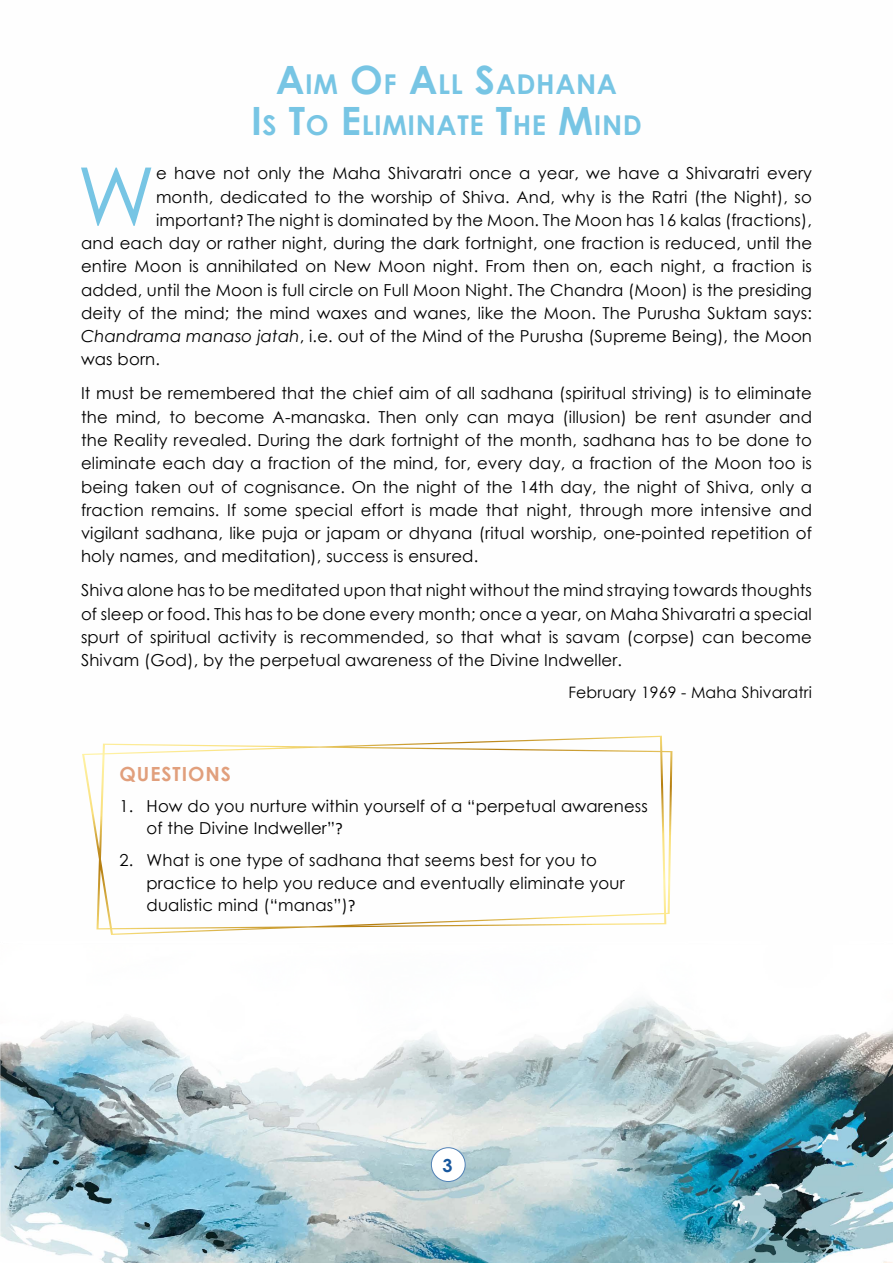
<style>
.page{position:relative;width:893px;height:1263px;background:#fff}
.page>*{position:absolute;margin:0;border:0;box-sizing:border-box;transform-origin:0 0}
.t1{font:81.3px "Century Gothic";color:#77c5e4}
.t2{font:700 27.3px/40.5px "Century Gothic";letter-spacing:.02em;color:#77c5e4;text-align:center}
.t3{font:700 19.5px "Century Gothic";letter-spacing:.05em;color:#e19f7c}
.t4{font:700 18px "Century Gothic";color:#18589e}
.t5{font:16.5px/23.2px "Century Gothic";letter-spacing:.01em;color:#000;text-align:justify}
.t6{font:15.75px "Century Gothic";letter-spacing:.01em;color:#000}
.s1{font-size:39px}
.s2{font-family:"Calibri"}
.s3{font-style:italic}
</style>
<div class="page">
<img style="left:0;top:735px;width:893px;height:528px">
<svg style="left:82px;top:736px;width:590px;height:199px"></svg>
<div style="left:431px;top:1148px;width:34px;height:33px;background:#fff;border-radius:50%"></div>
<div style="left:431px;top:1147px;width:35px;height:35px;border:1px solid #5282b6;border-radius:50%"></div>
<h2 class="t2" style="left:251px;top:63px;width:392px"><span class="s1">A</span>IM <span class="s1">O</span>F <span class="s1">A</span>LL <span class="s1">S</span>ADHANA<br><span class="s1">I</span>S <span class="s1">T</span>O <span class="s1">E</span>LIMINATE <span class="s1">T</span>HE <span class="s1">M</span>IND</h2>
<h1 class="t1" style="left:77px;top:140px;width:79px">W</h1>
<p class="t5" style="left:156px;top:162px;width:657px">e have not only the Maha Shivaratri once a year, we have a Shivaratri every</p>
<p class="t5" style="left:156px;top:185px;width:657px">month, dedicated to the worship of Shiva. And, why is the Ratri (the Night), so</p>
<p class="t5" style="left:156px;top:208px;width:657px">important<span class="s2">?</span> The night is dominated by the Moon. The Moon has 16 kalas (fractions),</p>
<p class="t5" style="left:81px;top:231px;width:732px">and each day or rather night, during the dark fortnight, one fraction is reduced, until the</p>
<p class="t5" style="left:81px;top:255px;width:732px">entire Moon is annihilated on New Moon night. From then on, each night, a fraction is</p>
<p class="t5" style="left:81px;top:278px;width:732px">added, until the Moon is full circle on Full Moon Night. The Chandra (Moon) is the presiding</p>
<p class="t5" style="left:81px;top:301px;width:732px">deity of the mind; the mind waxes and wanes, like the Moon. The Purusha Suktam says:</p>
<p class="t5" style="left:81px;top:324px;width:732px"><span class="s3">Chandrama manaso jatah</span>, i.e. out of the Mind of the Purusha (Supreme Being), the Moon</p>
<p class="t5" style="left:81px;top:348px;width:80px">was born.</p>
<p class="t5" style="left:81px;top:382px;width:732px">It must be remembered that the chief aim of all sadhana (spiritual striving) is to eliminate the mind, to become A-manaska. Then only can maya (illusion) be rent asunder and the Reality revealed. During the dark fortnight of the month, sadhana has to be done to eliminate each day a fraction of the mind, for, every day, a fraction of the Moon too is being taken out of cognisance. On the night of the 14th day, the night of Shiva, only a fraction remains. If some special effort is made that night, through more intensive and vigilant sadhana, like puja or japam or dhyana (ritual worship, one-pointed repetition of holy names, and meditation), success is ensured.</p>
<p class="t5" style="left:81px;top:578px;width:732px">Shiva alone has to be meditated upon that night without the mind straying towards thoughts of sleep or food. This has to be done every month; once a year, on Maha Shivaratri a special spurt of spiritual activity is recommended, so that what is savam (corpse) can become Shivam (God), by the perpetual awareness of the Divine Indweller.</p>
<p class="t6" style="left:568px;top:681px;width:245px">February 1969 - Maha Shivaratri</p>
<p class="t3" style="left:120px;top:759px;width:113px">QUESTIONS</p>
<p class="t5" style="left:147px;top:794px;width:503px;line-height:22.5px;text-indent:-27px">1. How do you nurture within yourself of a “perpetual awareness of the Divine Indweller”<span class="s2">?</span></p>
<p class="t5" style="left:147px;top:849px;width:480px;line-height:22.5px;text-align:left;text-indent:-27px">2. What is one type of sadhana that seems best for you to practice to help you reduce and eventually eliminate your dualistic mind (“manas”)<span class="s2">?</span></p>
<p class="t4" style="left:442px;top:1151px;width:12px">3</p>
</div>
